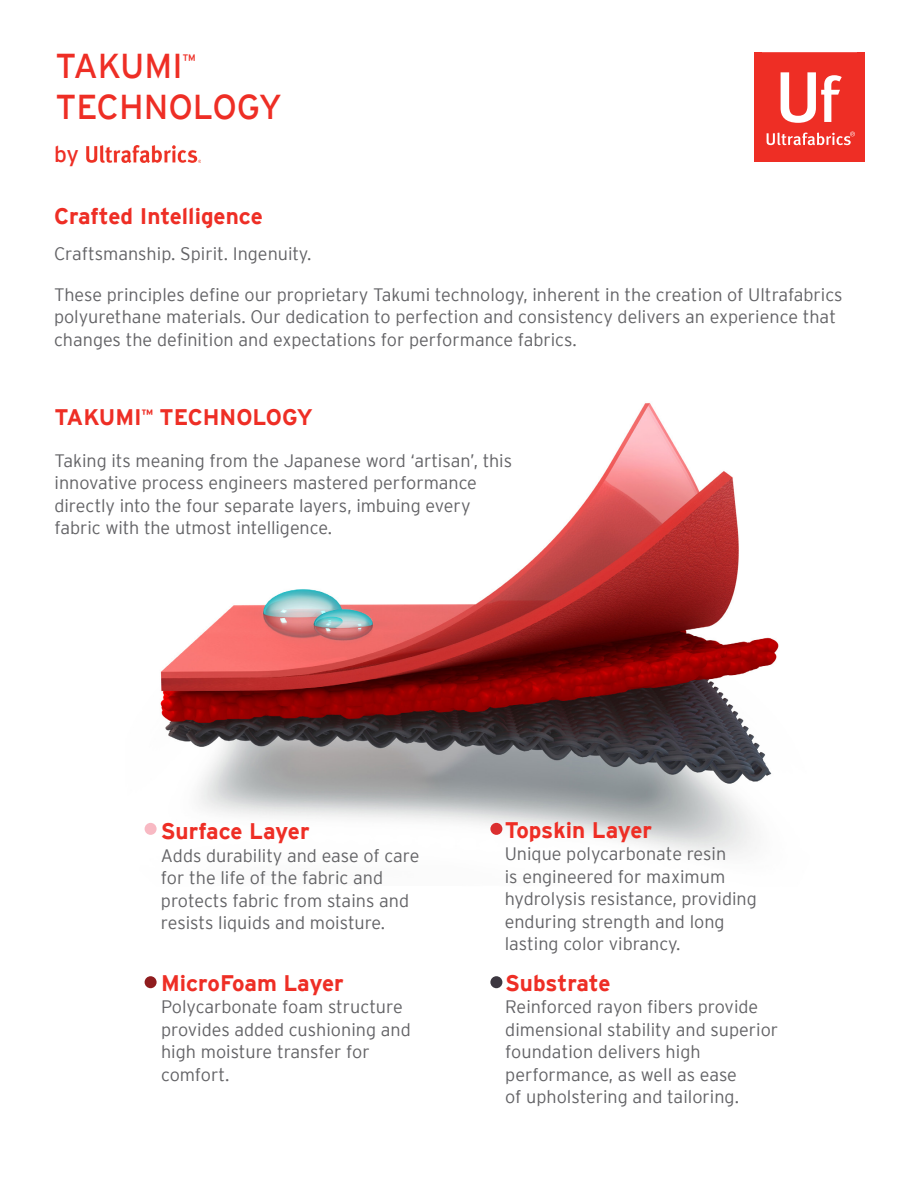
<style>
.page{position:relative;width:918px;height:1188px;background:#fff}
.page>*{position:absolute;margin:0;border:0;box-sizing:border-box;transform-origin:0 0}
.t1{font:34.5px "Interstate";color:#ee2e25}
.t2{font:700 22.5px "Interstate";color:#ee2e25}
.t3{font:22.5px "Interstate";color:#ee2e25}
.t4{font:300 18px/22.5px "Interstate";color:#636366}
</style>
<div class="page">
<img style="left:86px;top:145px;width:115px;height:17px">
<img style="left:144px;top:403px;width:635px;height:452px">
<div style="left:145px;top:823px;width:12px;height:12px;background:#f8b9c3;border-radius:50%"></div>
<div style="left:145px;top:976px;width:12px;height:12px;background:#8f1c1e;border-radius:50%"></div>
<div style="left:490px;top:823px;width:12px;height:12px;background:#db2f30;border-radius:50%"></div>
<div style="left:490px;top:976px;width:12px;height:12px;background:#3c3740;border-radius:50%"></div>
<svg style="left:762px;top:52px;width:95px;height:105px;background:#f0524b"></svg>
<div style="left:754px;top:52px;width:8px;height:110px;background:#ee2e25"></div>
<div style="left:857px;top:52px;width:7px;height:110px;background:#ee2e25"></div>
<div style="left:757px;top:157px;width:105px;height:5px;background:#ee2e25"></div>
<p class="t1" style="left:56px;top:46px;width:141px">TAKUMI<sup>™</sup></p>
<p class="t1" style="left:56px;top:88px;width:228px">TECHNOLOGY</p>
<p class="t3" style="left:54px;top:141px;width:26px">by</p>
<p class="t2" style="left:54px;top:204px;width:210px">Crafted Intelligence</p>
<p class="t4" style="left:54px;top:243px;width:259px">Craftsmanship. Spirit. Ingenuity.</p>
<p class="t4" style="left:54px;top:283px;width:790px">These principles define our proprietary Takumi technology, inherent in the creation of Ultrafabrics polyurethane materials. Our dedication to perfection and consistency delivers an experience that changes the definition and expectations for performance fabrics.</p>
<p class="t2" style="left:55px;top:405px;width:260px">TAKUMI<sup>™</sup> TECHNOLOGY</p>
<p class="t4" style="left:55px;top:449px;width:459px">Taking its meaning from the Japanese word ‘artisan’, this</p>
<p class="t4" style="left:55px;top:472px;width:424px">innovative process engineers mastered performance</p>
<p class="t4" style="left:55px;top:494px;width:418px">directly into the four separate layers, imbuing every</p>
<p class="t4" style="left:55px;top:517px;width:279px">fabric with the utmost intelligence.</p>
<p class="t2" style="left:161px;top:819px;width:150px">Surface Layer</p>
<p class="t4" style="left:161px;top:844px;width:260px">Adds durability and ease of care for the life of the fabric and protects fabric from stains and resists liquids and moisture.</p>
<p class="t2" style="left:161px;top:970px;width:184px">MicroFoam Layer</p>
<p class="t4" style="left:161px;top:996px;width:251px">Polycarbonate foam structure provides added cushioning and high moisture transfer for</p>
<p class="t4" style="left:161px;top:1063px;width:70px">comfort.</p>
<p class="t2" style="left:505px;top:817px;width:149px">Topskin Layer</p>
<p class="t4" style="left:505px;top:843px;width:223px">Unique polycarbonate resin</p>
<p class="t4" style="left:505px;top:865px;width:222px">is engineered for maximum</p>
<p class="t4" style="left:505px;top:888px;width:254px">hydrolysis resistance, providing</p>
<p class="t4" style="left:505px;top:910px;width:221px">enduring strength and long</p>
<p class="t4" style="left:505px;top:933px;width:177px">lasting color vibrancy.</p>
<p class="t2" style="left:505px;top:970px;width:107px">Substrate</p>
<p class="t4" style="left:505px;top:996px;width:255px">Reinforced rayon fibers provide</p>
<p class="t4" style="left:505px;top:1018px;width:274px">dimensional stability and superior</p>
<p class="t4" style="left:505px;top:1041px;width:197px">foundation delivers high</p>
<p class="t4" style="left:505px;top:1063px;width:233px">performance, as well as ease</p>
<p class="t4" style="left:505px;top:1086px;width:235px">of upholstering and tailoring.</p>
</div>
